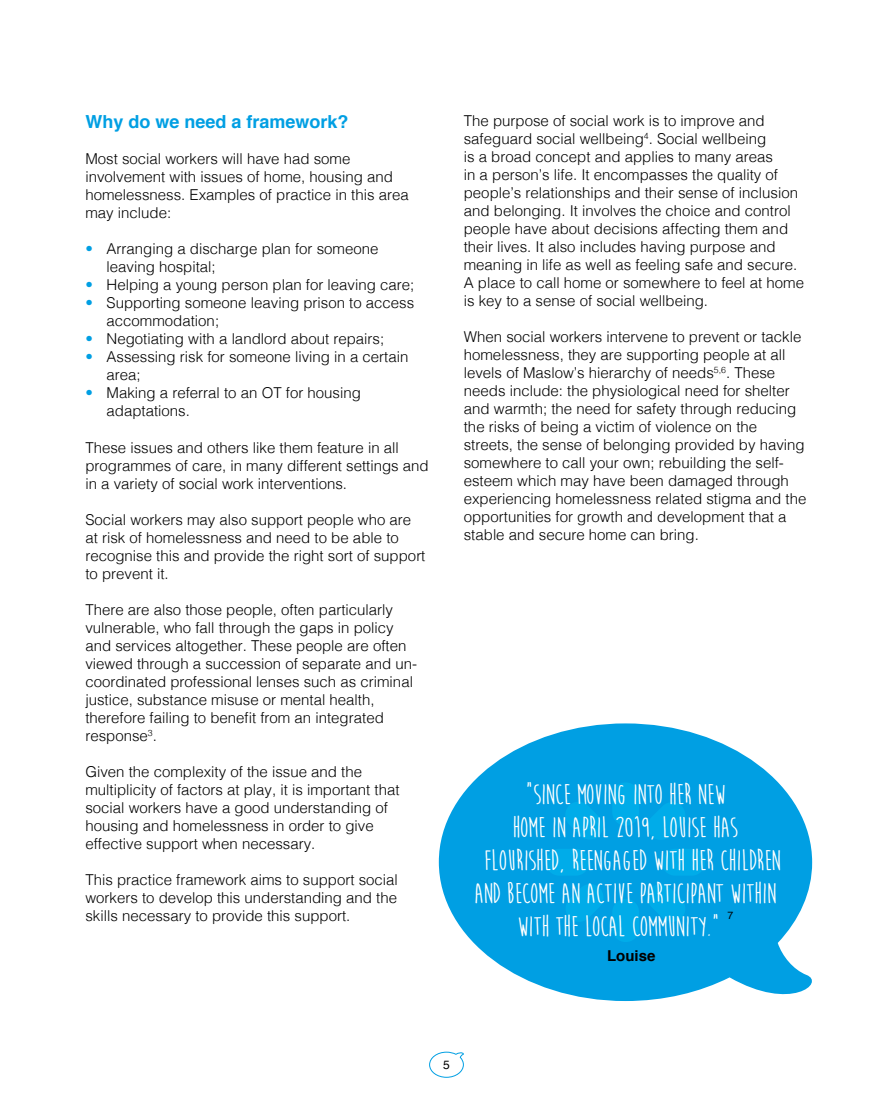
<style>
.page{position:relative;width:893px;height:1106px;background:#fff}
.page>*{position:absolute;margin:0;border:0;box-sizing:border-box;transform-origin:0 0}
.t1{font:700 29.25px/32.8px "Moon Flower";letter-spacing:-.03em;color:#fff;text-align:center}
.t2{font:700 18px "Helvetica";color:#009fe3}
.t3{font:300 15px/18px "Helvetica";color:#000}
.t4{font:700 15px "Helvetica";color:#000}
.t5{font:12px "Helvetica";color:#000}
.t6{font:10.5px "Helvetica";color:#000}
.s1{color:#009fe3}
</style>
<div class="page">
<svg style="left:429px;top:1051px;width:35px;height:26px"></svg>
<svg style="left:439px;top:723px;width:374px;height:278px;fill:#009fe3"></svg>
<svg style="left:646px;top:801px;width:41px;height:40px"></svg>
<svg style="left:564px;top:882px;width:41px;height:41px"></svg>
<div style="left:662px;top:848px;width:43px;height:27px;background:#00ace9;border-radius:13px"></div>
<svg style="left:646px;top:882px;width:41px;height:41px"></svg>
<div style="left:612px;top:782px;width:27px;height:43px;background:#00ace9;border-radius:13px"></div>
<div style="left:612px;top:898px;width:27px;height:44px;background:#00ace9;border-radius:13px"></div>
<svg style="left:564px;top:800px;width:40px;height:40px"></svg>
<div style="left:546px;top:848px;width:43px;height:27px;background:#00ace9;border-radius:13px"></div>
<p class="t2" style="left:85px;top:107px;width:265px">Why do we need a framework?</p>
<p class="t3" style="left:85px;top:149px;width:325px">Most social workers will have had some involvement with issues of home, housing and homelessness. Examples of practice in this area may include:</p>
<p class="t3" style="left:107px;top:239px;width:273px;text-indent:-21px"><span class="s1">•</span> Arranging a discharge plan for someone leaving hospital;</p>
<p class="t3" style="left:85px;top:275px;width:330px"><span class="s1">•</span> Helping a young person plan for leaving care;</p>
<p class="t3" style="left:107px;top:293px;width:309px;text-indent:-21px"><span class="s1">•</span> Supporting someone leaving prison to access accommodation;</p>
<p class="t3" style="left:85px;top:329px;width:300px"><span class="s1">•</span> Negotiating with a landlord about repairs;</p>
<p class="t3" style="left:107px;top:347px;width:303px;text-indent:-21px"><span class="s1">•</span> Assessing risk for someone living in a certain area;</p>
<p class="t3" style="left:107px;top:383px;width:256px;text-indent:-21px"><span class="s1">•</span> Making a referral to an OT for housing adaptations.</p>
<p class="t3" style="left:85px;top:437px;width:345px">These issues and others like them feature in all programmes of care, in many different settings and in a variety of social work interventions.</p>
<p class="t3" style="left:85px;top:509px;width:342px">Social workers may also support people who are at risk of homelessness and need to be able to recognise this and provide the right sort of support to prevent it.</p>
<p class="t3" style="left:85px;top:599px;width:333px">There are also those people, often particularly vulnerable, who fall through the gaps in policy and services altogether. These people are often viewed through a succession of separate and un&shy;coordinated professional lenses such as criminal justice, substance misuse or mental health, therefore failing to benefit from an integrated response<sup>3</sup>.</p>
<p class="t3" style="left:85px;top:761px;width:316px">Given the complexity of the issue and the multiplicity of factors at play, it is important that social workers have a good understanding of housing and homelessness in order to give effective support when necessary.</p>
<p class="t3" style="left:85px;top:869px;width:314px;text-align:justify">This practice framework aims to support social workers to develop this understanding and the skills necessary to provide this support.</p>
<p class="t3" style="left:464px;top:110px;width:342px">The purpose of social work is to improve and safeguard social wellbeing<sup>4</sup>. Social wellbeing<br>is a broad concept and applies to many areas<br>in a person’s life. It encompasses the quality of people’s relationships and their sense of inclusion and belonging. It involves the choice and control people have about decisions affecting them and their lives. It also includes having purpose and meaning in life as well as feeling safe and secure.<br>A place to call home or somewhere to feel at home is key to a sense of social wellbeing.</p>
<p class="t3" style="left:464px;top:326px;width:344px">When social workers intervene to prevent or tackle homelessness, they are supporting people at all levels of Maslow’s hierarchy of needs<sup>5,6</sup>. These needs include: the physiological need for shelter and warmth; the need for safety through reducing the risks of being a victim of violence on the streets, the sense of belonging provided by having somewhere to call your own; rebuilding the self&shy;esteem which may have been damaged through experiencing homelessness related stigma and the opportunities for growth and development that a stable and secure home can bring.</p>
<h1 class="t1" style="left:469px;top:778px;width:313px">“SINCE MOVING INTO HER NEW<br>HOME IN APRIL 2019, LOUISE HAS FLFLOURISHED, REENGAGED WITH HER CHILDREN AND BECOME AN ACTIVE PARTICIPANT WITHIN WITH THE LOCAL COMMUNITY.”</h1>
<p class="t6" style="left:728px;top:907px;width:7px">7</p>
<p class="t4" style="left:607px;top:943px;width:50px">Louise</p>
<p class="t5" style="left:443px;top:1055px;width:8px">5</p>
</div>
